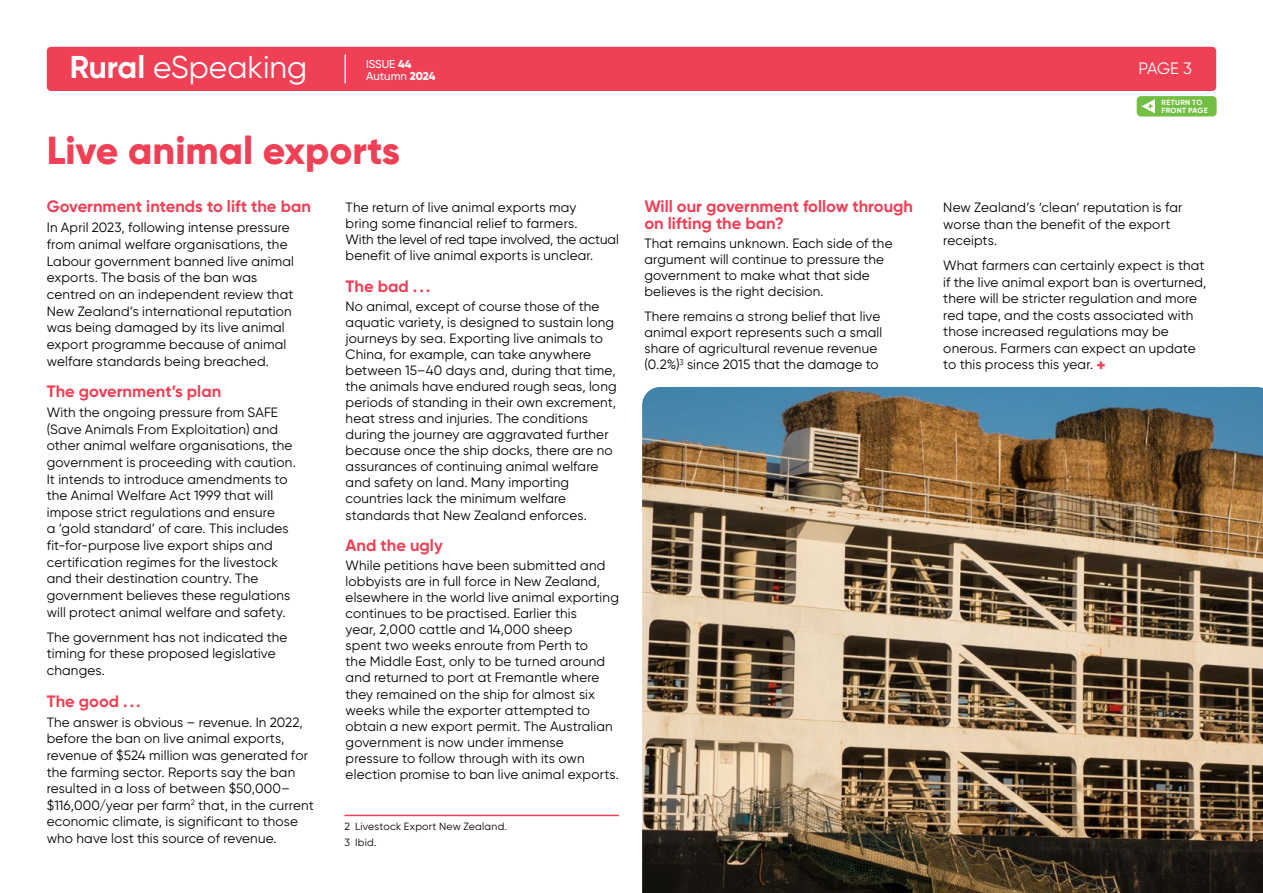
<style>
.page{position:relative;width:1263px;height:893px;background:#fff}
.page>*{position:absolute;margin:0;border:0;box-sizing:border-box;transform-origin:0 0}
.t1{font:800 39px "Gilroy";color:#ef4056}
.t2{font:31.5px "Uniform";color:#fff}
.t3{font:31.5px "Gilroy";color:#fff}
.t4{font:700 16.5px/16.5px "Gilroy";color:#ef4056}
.t5{font:16.5px "Gilroy";color:#fff}
.t6{font:13.5px/16px "Gilroy";letter-spacing:.015em;color:#000}
.t7{font:500 11.4px/12.5px "Gilroy";color:#fff}
.t8{font:10.5px/15.8px "Gilroy";letter-spacing:.02em;color:#000}
.t9{font:500 9.6px "Uniform Condensed";color:#fff}
.t10{font:500 9.6px "Uniform";color:#fff}
.t11{font:700 7.5px/7.5px "Gilroy";letter-spacing:.035em;color:#fff}
.s1{font-weight:700}
.s2{font-weight:800}
.s3{font-weight:900}
.s4{font-family:"Uniform";font-weight:900}
.s5{font-weight:800;font-size:16.5px;color:#ef4056}
</style>
<div class="page">
<img style="left:642px;top:387px;width:621px;height:506px">
<div style="left:47px;top:47px;width:1169px;height:44px;background:#ef4056;border-radius:4px"></div>
<div style="left:1137px;top:96px;width:79px;height:21px;background:#72bf44;border-radius:4px"></div>
<svg style="left:1141px;top:99px;width:14px;height:14px"></svg>
<svg style="left:344px;top:55px;width:2px;height:29px"></svg>
<hr style="left:344px;top:815px;width:275px;height:1px;background:#ef4056">
<h2 class="t3" style="left:70px;top:48px;width:239px"><span class="s1">Rural</span> eSpeaking</h2>
<p class="t5" style="left:1138px;top:58px;width:55px">PAGE 3</p>
<p class="t11" style="left:1161px;top:99px;width:48px">RETURN TO<br>FRONT PAGE</p>
<p class="t7" style="left:366px;top:57px;width:71px">ISSUE <span class="s2">44<br></span>Autumn <span class="s2">2024</span></p>
<h2 class="t2" style="left:70px;top:57px;width:250px"><span class="s1">Rural</span> eSpeaking</h2>
<p class="t10" style="left:367px;top:65px;width:43px">ISSUE <span class="s3">34</span></p>
<p class="t9" style="left:367px;top:76px;width:60px">Summer <span class="s4">2020</span></p>
<h1 class="t1" style="left:47px;top:126px;width:355px">Live animal exports</h1>
<p class="t4" style="left:47px;top:198px;width:266px">Government intends to lift the ban</p>
<p class="t6" style="left:47px;top:219px;width:249px;line-height:16.6px">In April 2023, following intense pressure from animal welfare organisations, the Labour government banned live animal exports. The basis of the ban was centred on an independent review that New Zealand’s international reputation was being damaged by its live animal export programme because of animal welfare standards being breached.</p>
<p class="t4" style="left:47px;top:383px;width:176px">The government’s plan</p>
<p class="t6" style="left:47px;top:404px;width:250px;line-height:16.6px">With the ongoing pressure from SAFE (Save Animals From Exploitation) and other animal welfare organisations, the government is proceeding with caution.<br>It intends to introduce amendments to the Animal Welfare Act 1999 that will impose strict regulations and ensure<br>a ‘gold standard’ of care. This includes fit-for-purpose live export ships and certification regimes for the livestock and their destination country. The government believes these regulations will protect animal welfare and safety.</p>
<p class="t6" style="left:47px;top:629px;width:242px;line-height:16.6px">The government has not indicated the timing for these proposed legislative changes.</p>
<p class="t4" style="left:47px;top:693px;width:95px">The good ...</p>
<p class="t6" style="left:47px;top:713px;width:268px;line-height:16.6px">The answer is obvious – revenue. In 2022, before the ban on live animal exports, revenue of $524 million was generated for the farming sector. Reports say the ban resulted in a loss of between $50,000– $116,000/year per farm<sup>2</sup> that, in the current economic climate, is significant to those who have lost this source of revenue.</p>
<p class="t6" style="left:346px;top:199px;width:275px">The return of live animal exports may<br>bring some financial relief to farmers.<br>With the level of red tape involved, the actual benefit of live animal exports is unclear.</p>
<p class="t4" style="left:346px;top:277px;width:86px">The bad ...</p>
<p class="t6" style="left:346px;top:298px;width:273px">No animal, except of course those of the aquatic variety, is designed to sustain long journeys by sea. Exporting live animals to China, for example, can take anywhere between 15–40 days and, during that time, the animals have endured rough seas, long periods of standing in their own excrement, heat stress and injuries. The conditions during the journey are aggravated further because once the ship docks, there are no assurances of continuing animal welfare and safety on land. Many importing countries lack the minimum welfare standards that New Zealand enforces.</p>
<p class="t4" style="left:346px;top:537px;width:99px">And the ugly</p>
<p class="t6" style="left:346px;top:557px;width:275px">While petitions have been submitted and lobbyists are in full force in New Zealand, elsewhere in the world live animal exporting continues to be practised. Earlier this<br>year, 2,000 cattle and 14,000 sheep<br>spent two weeks enroute from Perth to<br>the Middle East, only to be turned around and returned to port at Fremantle where they remained on the ship for almost six weeks while the exporter attempted to obtain a new export permit. The Australian government is now under immense pressure to follow through with its own election promise to ban live animal exports.</p>
<p class="t8" style="left:344px;top:819px;width:164px">2 Livestock Export New Zealand.<br>3 Ibid.</p>
<p class="t4" style="left:644px;top:198px;width:270px">Will our government follow through on lifting the ban?</p>
<p class="t6" style="left:644px;top:235px;width:250px">That remains unknown. Each side of the argument will continue to pressure the government to make what that side believes is the right decision.</p>
<p class="t6" style="left:644px;top:308px;width:239px">There remains a strong belief that live animal export represents such a small share of agricultural revenue revenue (0.2%)<sup>3</sup> since 2015 that the damage to</p>
<p class="t6" style="left:943px;top:199px;width:241px;line-height:16.5px">New Zealand’s ‘clean’ reputation is far worse than the benefit of the export receipts.</p>
<p class="t6" style="left:943px;top:257px;width:264px;line-height:16.5px">What farmers can certainly expect is that if the live animal export ban is overturned, there will be stricter regulation and more red tape, and the costs associated with those increased regulations may be onerous. Farmers can expect an update to this process this year. <span class="s5">+</span></p>
</div>
